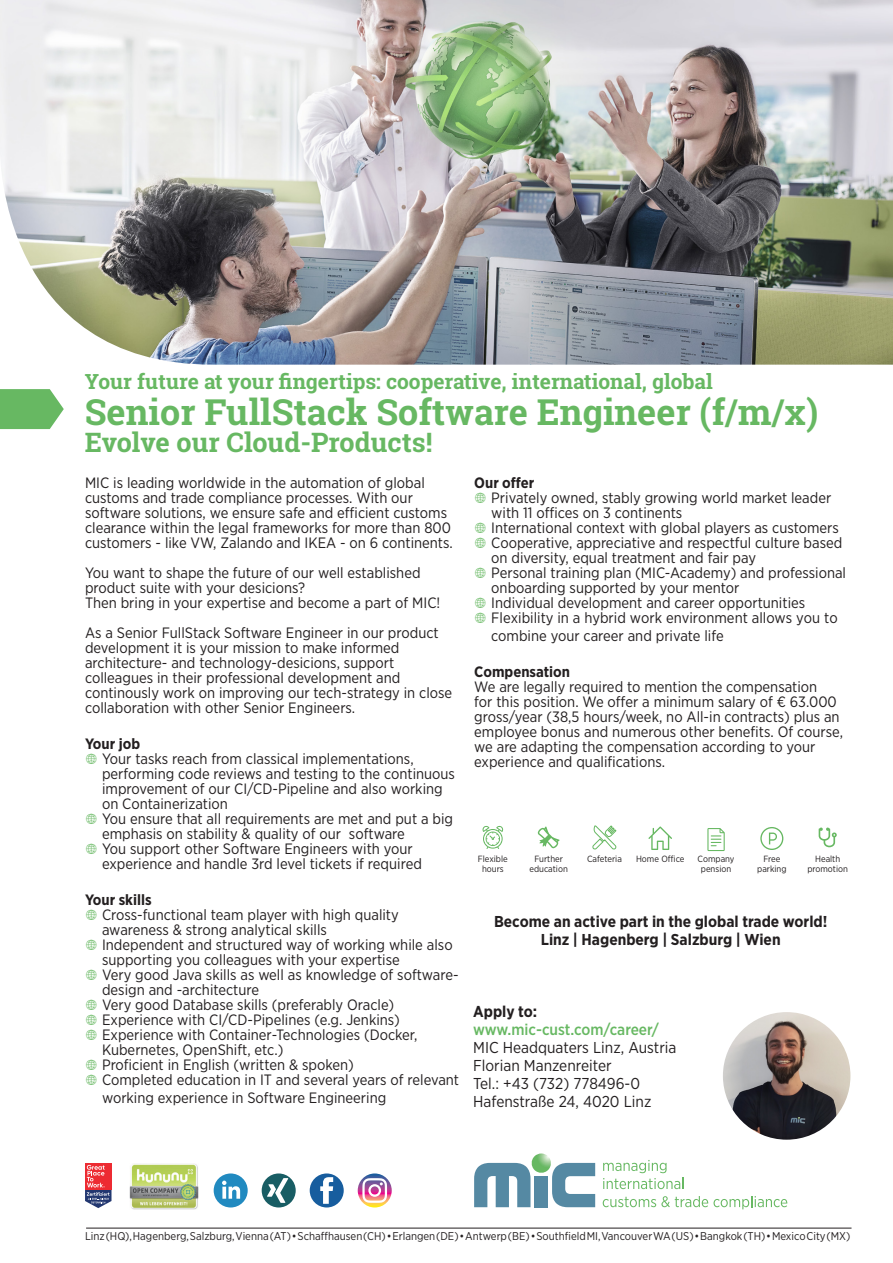
<style>
.page{position:relative;width:893px;height:1263px;background:#fff}
.page>*{position:absolute;margin:0;border:0;box-sizing:border-box;transform-origin:0 0}
.t1{font:700 36px "Roboto Slab";color:#67b862}
.t2{font:700 27px "Roboto Slab";color:#67b862}
.t3{font:700 21px "Roboto Slab";color:#67b862}
.t4{font:15.75px "Gotham Narrow";color:#231f20}
.t5{font:700 15.75px "Gotham Narrow";color:#231f20}
.t6{font:500 15.75px "Gotham Narrow";color:#67b862}
.t7{font:15px/15px "Gotham Narrow";color:#231f20}
.t8{font:700 15px "Gotham Narrow";color:#231f20}
.t9{font:11.25px "Gotham Narrow";color:#231f20}
.t10{font:9px/10.5px "Gotham Narrow";color:#231f20;text-align:center}
.s1{color:#67b862}
</style>
<div class="page">
<hr style="left:86px;top:1228px;width:765px;height:1px;background:#231f20">
<svg style="left:474px;top:1153px;width:121px;height:54px"></svg>
<svg style="left:603px;top:1160px;width:81px;height:29px"></svg>
<svg style="left:603px;top:1196px;width:184px;height:13px"></svg>
<img style="left:130px;top:1164px;width:68px;height:45px">
<svg style="left:214px;top:1173px;width:34px;height:34px"></svg>
<div style="left:262px;top:1173px;width:34px;height:34px;background:#185d64;border-radius:50%"></div>
<svg style="left:267px;top:1178px;width:21px;height:25px"></svg>
<svg style="left:358px;top:1173px;width:34px;height:34px"></svg>
<svg style="left:362px;top:1178px;width:25px;height:25px"></svg>
<div style="left:310px;top:1173px;width:34px;height:34px;background:#175d9e;border-radius:50%"></div>
<svg style="left:320px;top:1177px;width:13px;height:27px"></svg>
<svg style="left:85px;top:1163px;width:26px;height:45px"></svg>
<svg style="left:0;top:389px;width:64px;height:40px;background:#78c074"></svg>
<img style="left:0;top:0;width:893px;height:365px">
<img style="left:723px;top:1012px;width:127px;height:128px;border-radius:64px">
<svg style="left:482px;top:826px;width:22px;height:23px"></svg>
<svg style="left:707px;top:828px;width:18px;height:23px"></svg>
<svg style="left:538px;top:826px;width:21px;height:22px"></svg>
<svg style="left:760px;top:827px;width:23px;height:23px"></svg>
<svg style="left:592px;top:825px;width:25px;height:25px"></svg>
<svg style="left:819px;top:827px;width:18px;height:20px"></svg>
<svg style="left:648px;top:826px;width:24px;height:24px"></svg>
<p class="t3" style="left:85px;top:367px;width:629px">Your future at your fingertips: cooperative, international, global</p>
<p class="t1" style="left:85px;top:387px;width:735px">Senior FullStack Software Engineer (f/m/x)</p>
<p class="t2" style="left:85px;top:423px;width:349px">Evolve our Cloud-Products!</p>
<p class="t7" style="left:85px;top:475px;width:369px">MIC is leading worldwide in the automation of global customs and trade compliance processes. With our software solutions, we ensure safe and efficient customs clearance within the legal frameworks for more than 800 customers - like VW, Zalando and IKEA - on 6 continents.</p>
<p class="t7" style="left:85px;top:565px;width:337px">You want to shape the future of our well established product suite with your desicions?</p>
<p class="t7" style="left:85px;top:595px;width:357px">Then bring in your expertise and become a part of MIC!</p>
<p class="t7" style="left:85px;top:625px;width:369px">As a Senior FullStack Software Engineer in our product development it is your mission to make informed architecture- and technology-desicions, support colleagues in their professional development and continously work on improving our tech-strategy in close collaboration with other Senior Engineers.</p>
<p class="t8" style="left:85px;top:734px;width:57px">Your job</p>
<p class="t7" style="left:102px;top:751px;width:354px;text-indent:-17px"><span class="s1">■</span> Your tasks reach from classical implementations, performing code reviews and testing to the continuous improvement of our CI/CD-Pipeline and also working on Containerization</p>
<p class="t7" style="left:102px;top:811px;width:353px;text-indent:-17px"><span class="s1">■</span> You ensure that all requirements are met and put a big emphasis on stability &amp; quality of our software</p>
<p class="t7" style="left:102px;top:841px;width:321px;text-indent:-17px"><span class="s1">■</span> You support other Software Engineers with your experience and handle 3rd level tickets if required</p>
<p class="t8" style="left:85px;top:890px;width:68px">Your skills</p>
<p class="t7" style="left:102px;top:907px;width:298px;text-indent:-17px"><span class="s1">■</span> Cross-functional team player with high quality awareness &amp; strong analytical skills</p>
<p class="t7" style="left:102px;top:937px;width:352px;text-indent:-17px"><span class="s1">■</span> Independent and structured way of working while also supporting you colleagues with your expertise</p>
<p class="t7" style="left:102px;top:967px;width:358px;text-indent:-17px"><span class="s1">■</span> Very good Java skills as well as knowledge of software&shy;design and -architecture</p>
<p class="t7" style="left:85px;top:997px;width:311px"><span class="s1">■</span> Very good Database skills (preferably Oracle)</p>
<p class="t7" style="left:85px;top:1012px;width:316px"><span class="s1">■</span> Experience with CI/CD-Pipelines (e.g. Jenkins)</p>
<p class="t7" style="left:102px;top:1027px;width:317px;text-indent:-17px"><span class="s1">■</span> Experience with Container-Technologies (Docker,<br>Kubernetes, OpenShift, etc.)</p>
<p class="t7" style="left:85px;top:1057px;width:270px"><span class="s1">■</span> Proficient in English (written &amp; spoken)</p>
<p class="t7" style="left:102px;top:1071px;width:359px;line-height:18px;text-indent:-17px"><span class="s1">■</span> Completed education in IT and several years of relevant working experience in Software Engineering</p>
<p class="t8" style="left:474px;top:473px;width:61px">Our offer</p>
<p class="t7" style="left:491px;top:490px;width:341px;text-indent:-17px"><span class="s1">■</span> Privately owned, stably growing world market leader with 11 offices on 3 continents</p>
<p class="t7" style="left:474px;top:520px;width:366px"><span class="s1">■</span> International context with global players as customers</p>
<p class="t7" style="left:491px;top:535px;width:353px;text-indent:-17px"><span class="s1">■</span> Cooperative, appreciative and respectful culture based on diversity, equal treatment and fair pay</p>
<p class="t7" style="left:491px;top:565px;width:356px;text-indent:-17px"><span class="s1">■</span> Personal training plan (MIC-Academy) and professional onboarding supported by your mentor</p>
<p class="t7" style="left:474px;top:595px;width:332px"><span class="s1">■</span> Individual development and career opportunities</p>
<p class="t7" style="left:491px;top:609px;width:348px;line-height:18px;text-indent:-17px"><span class="s1">■</span> Flexibility in a hybrid work environment allows you to combine your career and private life</p>
<p class="t8" style="left:474px;top:662px;width:97px">Compensation</p>
<p class="t7" style="left:474px;top:679px;width:370px">We are legally required to mention the compensation<br>for this position. We offer a minimum salary of € 63.000 gross/year (38,5 hours/week, no All-in contracts) plus an employee bonus and numerous other benefits. Of course, we are adapting the compensation according to your experience and qualifications.</p>
<p class="t10" style="left:478px;top:853px;width:31px">Flexible hours</p>
<p class="t10" style="left:636px;top:853px;width:50px">Home Office</p>
<p class="t10" style="left:698px;top:853px;width:38px">Company pension</p>
<p class="t10" style="left:587px;top:853px;width:36px">Cafeteria</p>
<p class="t10" style="left:807px;top:853px;width:42px">Health promotion</p>
<p class="t10" style="left:529px;top:853px;width:40px">Further education</p>
<p class="t10" style="left:763px;top:853px;width:19px">Free</p>
<p class="t10" style="left:757px;top:864px;width:31px">parking</p>
<p class="t5" style="left:494px;top:911px;width:335px">Become an active part in the global trade world!</p>
<p class="t5" style="left:541px;top:929px;width:241px">Linz | Hagenberg | Salzburg | Wien</p>
<p class="t5" style="left:473px;top:1001px;width:65px">Apply to:</p>
<p class="t6" style="left:473px;top:1019px;width:187px">www.mic-cust.com/career/</p>
<p class="t4" style="left:473px;top:1037px;width:205px">MIC Headquaters Linz, Austria</p>
<p class="t4" style="left:473px;top:1055px;width:140px">Florian Manzenreiter</p>
<p class="t4" style="left:473px;top:1073px;width:168px">Tel.: +43 (732) 778496-0</p>
<p class="t4" style="left:473px;top:1091px;width:180px">Hafenstraße 24, 4020 Linz</p>
<p class="t9" style="left:85px;top:1229px;width:767px">Linz (HQ), Hagenberg, Salzburg, Vienna (AT) • Schaffhausen (CH) • Erlangen (DE) • Antwerp (BE) • Southfield MI, Vancouver WA (US) • Bangkok (TH) • Mexico City (MX)</p>
</div>
